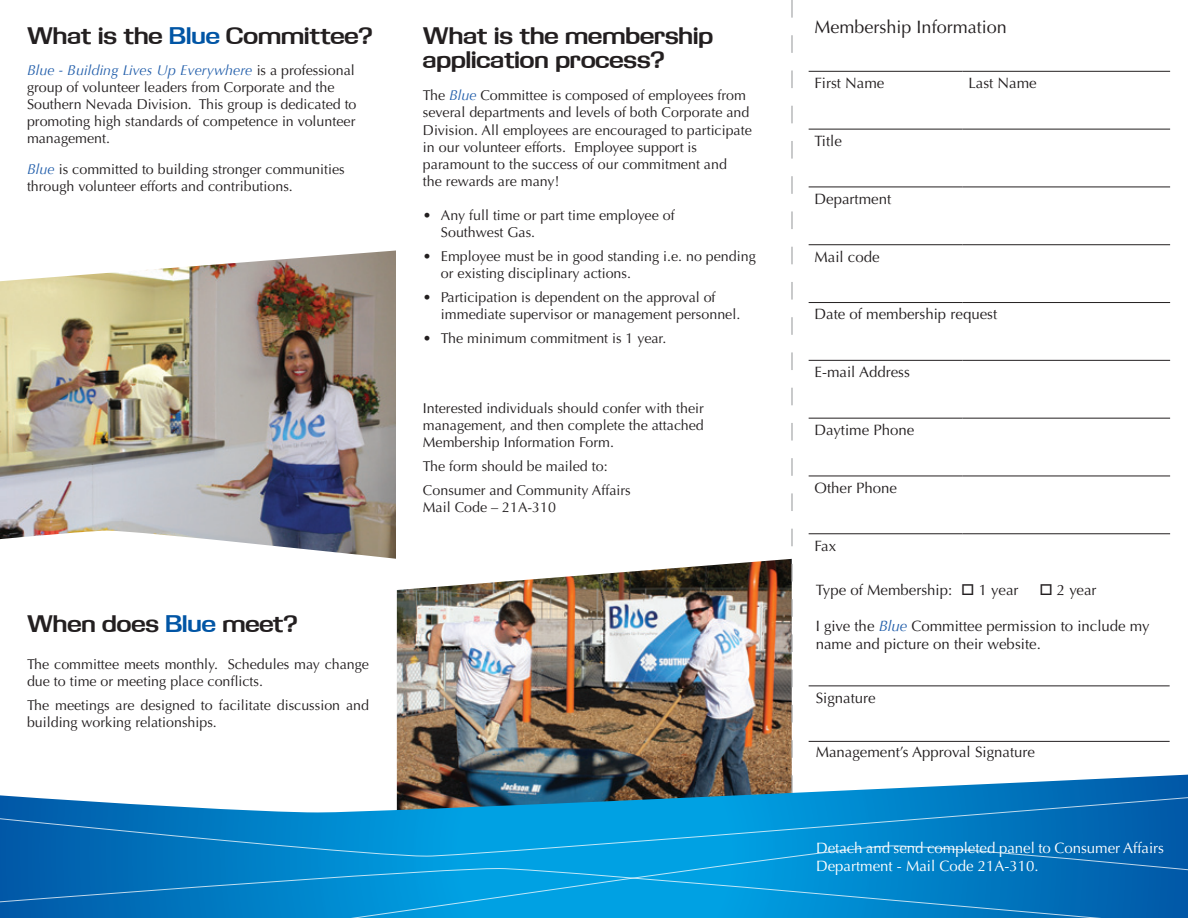
<style>
.page{position:relative;width:1188px;height:918px;background:#fff}
.page>*{position:absolute;margin:0;border:0;box-sizing:border-box;transform-origin:0 0}
.t1{font:700 21px/24px "Kasse FLF";color:#231f20}
.t2{font:18px "Optima";color:#231f20}
.t3{font:15px/18px "Optima";color:#231f20}
.body{font:15px/18px "Optima";color:#fff}
.body-2{font:14.25px/17.1px "Optima";color:#231f20}
.s1{color:#0155a5}
.s2{font-style:italic;color:#235fab}
</style>
<div class="page">
<img style="left:397px;top:559px;width:395px;height:216px">
<svg style="left:0;top:775px;width:1188px;height:93px"></svg>
<svg style="left:0;top:794px;width:1188px;height:63px;background:#198ac8"></svg>
<svg style="left:0;top:868px;width:285px;height:50px;background:#046fb8"></svg>
<svg style="left:285px;top:846px;width:903px;height:72px;background:#048dd1"></svg>
<img style="left:0;top:250px;width:396px;height:309px">
<hr style="left:809px;top:71px;width:153px;height:1px;background:#231f20">
<hr style="left:962px;top:71px;width:208px;height:1px;background:#231f20">
<hr style="left:809px;top:129px;width:153px;height:1px;background:#231f20">
<hr style="left:962px;top:129px;width:208px;height:1px;background:#231f20">
<hr style="left:809px;top:187px;width:153px;height:1px;background:#231f20">
<hr style="left:962px;top:187px;width:208px;height:1px;background:#231f20">
<hr style="left:809px;top:244px;width:153px;height:1px;background:#231f20">
<hr style="left:962px;top:244px;width:208px;height:1px;background:#231f20">
<hr style="left:809px;top:302px;width:153px;height:1px;background:#231f20">
<hr style="left:962px;top:302px;width:208px;height:1px;background:#231f20">
<hr style="left:809px;top:360px;width:153px;height:1px;background:#231f20">
<hr style="left:962px;top:360px;width:208px;height:1px;background:#231f20">
<hr style="left:809px;top:418px;width:153px;height:1px;background:#231f20">
<hr style="left:962px;top:418px;width:208px;height:1px;background:#231f20">
<hr style="left:809px;top:476px;width:153px;height:1px;background:#231f20">
<hr style="left:962px;top:476px;width:208px;height:1px;background:#231f20">
<hr style="left:809px;top:533px;width:153px;height:1px;background:#231f20">
<hr style="left:962px;top:533px;width:208px;height:1px;background:#231f20">
<hr style="left:809px;top:686px;width:361px;height:1px;background:#231f20">
<hr style="left:809px;top:741px;width:361px;height:1px;background:#231f20">
<svg style="left:792px;top:0;width:1px;height:793px"></svg>
<p class="t1" style="left:27px;top:23px;width:347px">What is the <span class="s1">Blue</span> Committee?</p>
<p class="body-2" style="left:27px;top:61px;width:331px"><span class="s2">Blue - Building Lives Up Everywhere</span> is a professional group of volunteer leaders from Corporate and the Southern Nevada Division. This group is dedicated to promoting high standards of competence in volunteer management.</p>
<p class="body-2" style="left:27px;top:160px;width:319px"><span class="s2">Blue</span> is committed to building stronger communities through volunteer efforts and contributions.</p>
<p class="t1" style="left:27px;top:610px;width:272px">When does <span class="s1">Blue</span> meet?</p>
<p class="body-2" style="left:27px;top:656px;width:344px">The committee meets monthly. Schedules may change due to time or meeting place conflicts.</p>
<p class="body-2" style="left:27px;top:697px;width:343px">The meetings are designed to facilitate discussion and building working relationships.</p>
<p class="t1" style="left:423px;top:23px;width:291px">What is the membership application process?</p>
<p class="body-2" style="left:423px;top:87px;width:330px">The <span class="s2">Blue</span> Committee is composed of employees from several departments and levels of both Corporate and Division. All employees are encouraged to participate in our volunteer efforts. Employee support is paramount to the success of our commitment and<br>the rewards are many!</p>
<p class="body-2" style="left:441px;top:207px;width:235px;text-indent:-18px">• Any full time or part time employee of<br>Southwest Gas.</p>
<p class="body-2" style="left:441px;top:248px;width:316px;text-indent:-18px">• Employee must be in good standing i.e. no pending or existing disciplinary actions.</p>
<p class="body-2" style="left:441px;top:289px;width:301px;text-indent:-18px">• Participation is dependent on the approval of immediate supervisor or management personnel.</p>
<p class="body-2" style="left:423px;top:330px;width:245px">• The minimum commitment is 1 year.</p>
<p class="body-2" style="left:423px;top:400px;width:282px;text-align:justify">Interested individuals should confer with their management, and then complete the attached Membership Information Form.</p>
<p class="body-2" style="left:423px;top:458px;width:186px">The form should be mailed to:</p>
<p class="body-2" style="left:423px;top:481px;width:209px">Consumer and Community Affairs<br>Mail Code – 21A-310</p>
<p class="t2" style="left:815px;top:16px;width:194px">Membership Information</p>
<p class="t3" style="left:815px;top:74px;width:71px">First Name</p>
<p class="t3" style="left:968px;top:74px;width:70px">Last Name</p>
<p class="t3" style="left:815px;top:132px;width:29px">Title</p>
<p class="t3" style="left:815px;top:190px;width:78px">Department</p>
<p class="t3" style="left:815px;top:248px;width:67px">Mail code</p>
<p class="t3" style="left:815px;top:306px;width:184px">Date of membership request</p>
<p class="t3" style="left:815px;top:363px;width:97px">E-mail Address</p>
<p class="t3" style="left:815px;top:421px;width:101px">Daytime Phone</p>
<p class="t3" style="left:815px;top:479px;width:84px">Other Phone</p>
<p class="t3" style="left:815px;top:537px;width:23px">Fax</p>
<p class="t3" style="left:816px;top:582px;width:204px">Type of Membership: □ 1 year</p>
<p class="t3" style="left:1039px;top:582px;width:59px">□ 2 year</p>
<p class="t3" style="left:816px;top:618px;width:335px">I give the <span class="s2">Blue</span> Committee permission to include my name and picture on their website.</p>
<p class="t3" style="left:816px;top:690px;width:62px">Signature</p>
<p class="t3" style="left:816px;top:744px;width:221px">Management’s Approval Signature</p>
<p class="body" style="left:816px;top:839px;width:350px">Detach and send completed panel to Consumer Affairs<br>Department - Mail Code 21A-310.</p>
</div>
